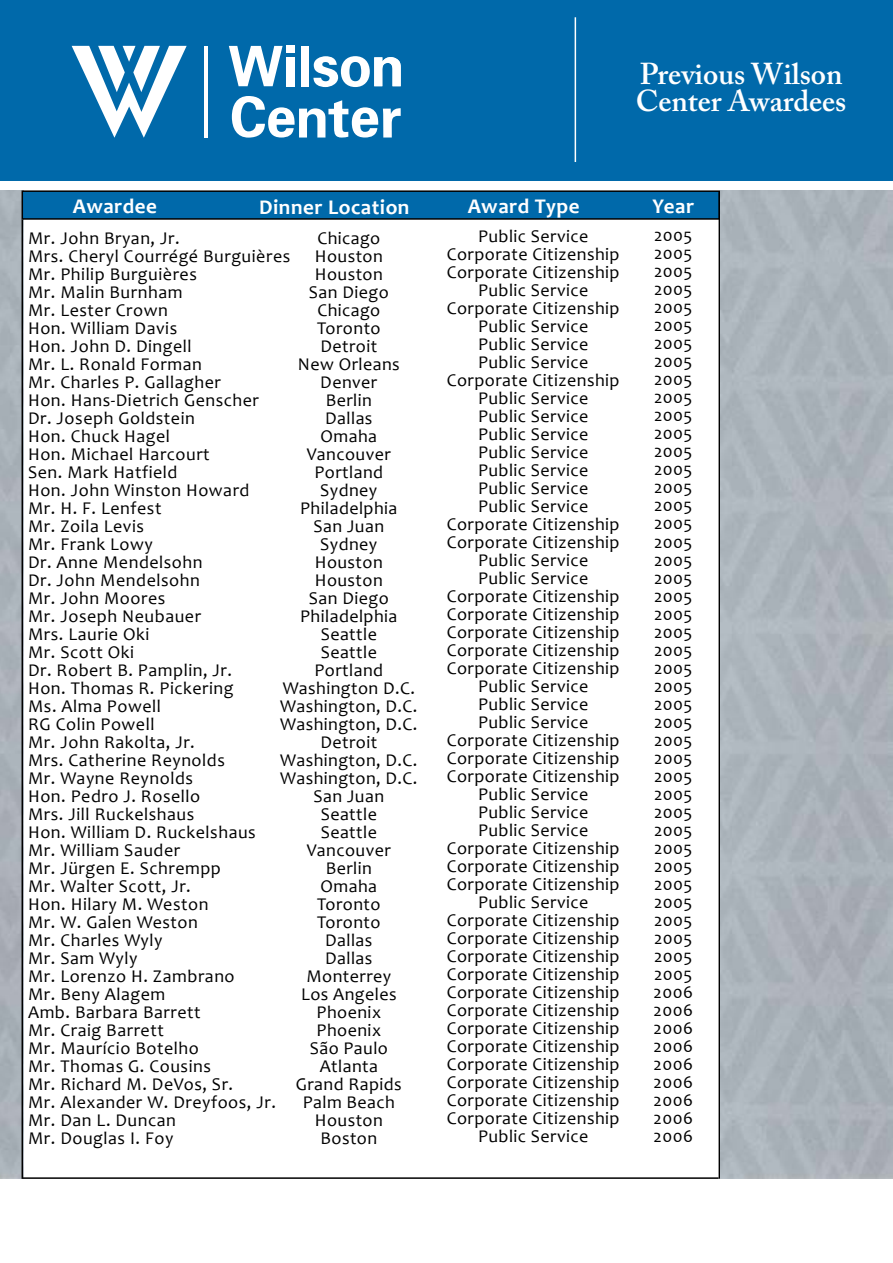
<style>
.page{position:relative;width:893px;height:1263px;background:#fff}
.page>*{position:absolute;margin:0;border:0;box-sizing:border-box;transform-origin:0 0}
.t1{font:600 30px/27px "Adobe Caslon Pro";color:#fff}
.t2{font:700 21px "Candara";letter-spacing:.025em;color:#fff}
.t3{font:18px/18px "Candara";letter-spacing:.025em;color:#000;text-align:center}
</style>
<div class="page">
<img style="left:0;top:190px;width:22px;height:989px">
<div style="left:22px;top:191px;width:697px;height:28px;background:#0069aa"></div>
<div style="left:22px;top:190px;width:698px;height:30px;border:2px solid #000"></div>
<div style="left:0;top:0;width:893px;height:180px;background:#0069aa"></div>
<hr style="left:575px;top:17px;width:1px;height:145px;background:#fff">
<hr style="left:205px;top:46px;width:3px;height:92px;background:#fff">
<div style="left:286px;top:46px;width:8px;height:7px;background:#fff"></div>
<div style="left:286px;top:57px;width:8px;height:29px;background:#fff"></div>
<div style="left:301px;top:46px;width:7px;height:40px;background:#fff"></div>
<svg style="left:229px;top:46px;width:54px;height:40px"></svg>
<svg style="left:313px;top:56px;width:88px;height:31px"></svg>
<svg style="left:232px;top:96px;width:169px;height:42px"></svg>
<svg style="left:72px;top:46px;width:115px;height:92px"></svg>
<hr style="left:719px;top:192px;width:1px;height:987px;background:#000">
<hr style="left:22px;top:220px;width:1px;height:959px;background:#000">
<hr style="left:23px;top:1177px;width:696px;height:2px;background:#000">
<p class="t2" style="left:73px;top:193px;width:86px">Awardee</p>
<p class="t2" style="left:259px;top:194px;width:152px">Dinner Location</p>
<p class="t2" style="left:468px;top:193px;width:113px">Award Type</p>
<h1 class="t1" style="left:636px;top:60px;width:212px">Previous Wilson<br>Center Awardees</h1>
<p class="t2" style="left:652px;top:193px;width:43px">Year</p>
<p class="t3" style="left:447px;top:227px;width:174px">Public Service<br>Corporate Citizenship<br>Corporate Citizenship<br>Public Service<br>Corporate Citizenship<br>Public Service<br>Public Service<br>Public Service<br>Corporate Citizenship<br>Public Service<br>Public Service<br>Public Service<br>Public Service<br>Public Service<br>Public Service<br>Public Service<br>Corporate Citizenship<br>Corporate Citizenship<br>Public Service<br>Public Service<br>Corporate Citizenship<br>Corporate Citizenship<br>Corporate Citizenship<br>Corporate Citizenship<br>Corporate Citizenship<br>Public Service<br>Public Service<br>Public Service<br>Corporate Citizenship<br>Corporate Citizenship<br>Corporate Citizenship<br>Public Service<br>Public Service<br>Public Service<br>Corporate Citizenship<br>Corporate Citizenship<br>Corporate Citizenship<br>Public Service<br>Corporate Citizenship<br>Corporate Citizenship<br>Corporate Citizenship<br>Corporate Citizenship<br>Corporate Citizenship<br>Corporate Citizenship<br>Corporate Citizenship<br>Corporate Citizenship<br>Corporate Citizenship<br>Corporate Citizenship<br>Corporate Citizenship<br>Corporate Citizenship<br>Public Service</p>
<p class="t3" style="left:28px;top:229px;width:264px;text-align:left">Mr. John Bryan, Jr.<br>Mrs. Cheryl Courrégé Burguières<br>Mr. Philip Burguières<br>Mr. Malin Burnham<br>Mr. Lester Crown<br>Hon. William Davis<br>Hon. John D. Dingell<br>Mr .L. Ronald Forman<br>Mr. Charles .P Gallagher<br>Hon. Hans-Dietrich Genscher<br>Dr. Joseph Goldstein<br>Hon. Chuck Hagel<br>Hon. Michael Harcourt<br>Sen. Mark Hatfield<br>Hon. John Winston Howard<br>Mr H. .F. Lenfest<br>Mr. Zoila Levis<br>Mr. Frank Lowy<br>Dr. Anne Mendelsohn<br>Dr. John Mendelsohn<br>Mr. John Moores<br>Mr. Joseph Neubauer<br>Mrs. Laurie Oki<br>Mr. Scott Oki<br>Dr. Robert B. Pamplin, Jr.<br>Hon. Thomas R. Pickering<br>Ms. Alma Powell<br>RG Colin Powell<br>Mr. John Rakolta, Jr.<br>Mrs. Catherine Reynolds<br>Mr. Wayne Reynolds<br>Hon. Pedro .J Rosello<br>Mrs. Jill Ruckelshaus<br>Hon. William D. Ruckelshaus<br>Mr. William Sauder<br>Mr. Jürgen .E Schrempp<br>Mr. Walter Scott, Jr.<br>Hon. Hilary M. Weston<br>Mr W. . Galen Weston<br>Mr. Charles Wyly<br>Mr. Sam Wyly<br>Mr. Lorenzo H. Zambrano<br>Mr. Beny Alagem<br>Amb. Barbara Barrett<br>Mr. Craig Barrett<br>Mr. Maurício Botelho<br>Mr. Thomas G. Cousins<br>Mr. Richard M. DeVos, Sr.<br>Mr. Alexander W. Dreyfoos, Jr.<br>Mr. Dan .L Duncan<br>Mr. Douglas .I Foy</p>
<p class="t3" style="left:654px;top:226px;width:41px;text-align:justify">2005<br>2005<br>2005<br>2005<br>2005<br>2005<br>2005<br>2005<br>2005<br>2005<br>2005<br>2005<br>2005<br>2005<br>2005<br>2005<br>2005<br>2005<br>2005<br>2005<br>2005<br>2005<br>2005<br>2005<br>2005<br>2005<br>2005<br>2005<br>2005<br>2005<br>2005<br>2005<br>2005<br>2005<br>2005<br>2005<br>2005<br>2005<br>2005<br>2005<br>2005<br>2005<br>2006<br>2006<br>2006<br>2006<br>2006<br>2006<br>2006<br>2006<br>2006</p>
<p class="t3" style="left:280px;top:229px;width:139px">Chicago<br>Houston<br>Houston<br>San Diego<br>Chicago<br>Toronto<br>Detroit<br>New Orleans<br>Denver<br>Berlin<br>Dallas<br>Omaha<br>Vancouver<br>Portland<br>Sydney<br>Philadelphia<br>San Juan<br>Sydney<br>Houston<br>Houston<br>San Diego<br>Philadelphia<br>Seattle<br>Seattle<br>Portland<br>Washington D .C.<br>Washington D, .C.<br>Washington D, .C.<br>Detroit<br>Washington D, .C.<br>Washington D, .C.<br>San Juan<br>Seattle<br>Seattle<br>Vancouver<br>Berlin<br>Omaha<br>Toronto<br>Toronto<br>Dallas<br>Dallas<br>Monterrey<br>Los Angeles<br>Phoenix<br>Phoenix<br>São Paulo<br>Atlanta<br>Grand Rapids<br>Palm Beach<br>Houston<br>Boston</p>
</div>
